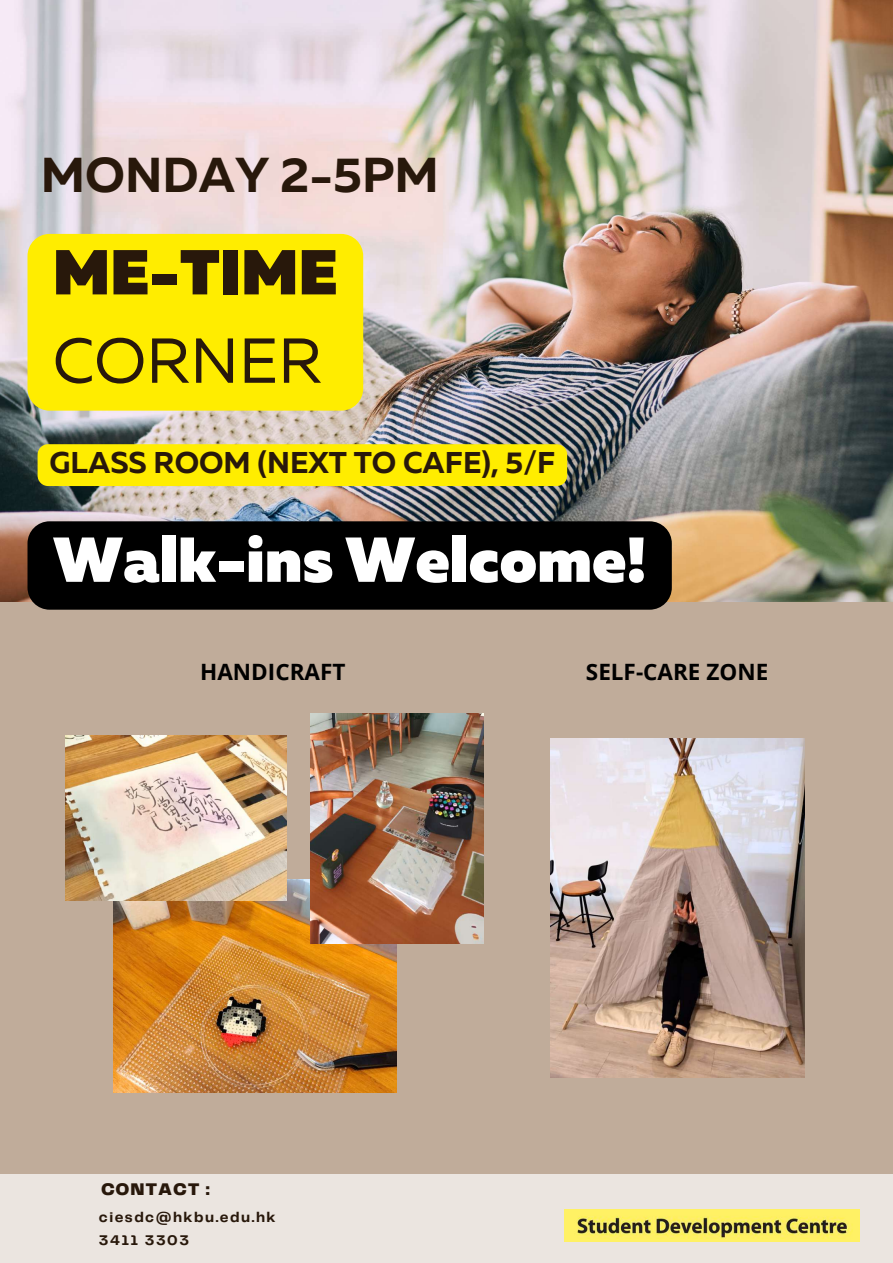
<style>
.page{position:relative;width:893px;height:1263px;background:#c0ac9a}
.page>*{position:absolute;margin:0;border:0;box-sizing:border-box;transform-origin:0 0}
.t1{font:900 63.3px "Muller";color:#fff}
.t2{font:900 63.3px "Muller";color:#28180b}
.t3{font:63.3px "Muller";color:#28180b}
.t4{font:700 48.9px "Muller";color:#28180b}
.t5{font:700 30px "Muller";color:#28180b}
.t6{font:700 22.5px "Open Sans";color:#000}
.t7{font:900 17.55px "Telegraf";letter-spacing:.05em;color:#28180b}
.t8{font:700 14.62px/23.1px "Telegraf";letter-spacing:.105em;color:#28180b}
</style>
<div class="page">
<div style="left:0;top:1174px;width:893px;height:89px;background:#ebe5e0"></div>
<img style="left:0;top:0;width:893px;height:602px">
<img style="left:550px;top:738px;width:254px;height:339px">
<img style="left:113px;top:879px;width:284px;height:213px">
<img style="left:66px;top:735px;width:220px;height:165px">
<img style="left:564px;top:1209px;width:295px;height:33px">
<img style="left:310px;top:713px;width:173px;height:231px">
<div style="left:28px;top:234px;width:335px;height:177px;background:#ffed00;border-radius:22px"></div>
<div style="left:38px;top:444px;width:529px;height:42px;background:#ffed00"></div>
<div style="left:27px;top:521px;width:645px;height:89px;background:#000;border-radius:22px"></div>
<h2 class="t4" style="left:41px;top:154px;width:399px">MONDAY 2-5PM</h2>
<h1 class="t2" style="left:53px;top:246px;width:286px">ME-TIME</h1>
<h1 class="t3" style="left:53px;top:334px;width:271px">CORNER</h1>
<h3 class="t5" style="left:50px;top:450px;width:507px">GLASS ROOM (NEXT TO CAFE), 5/F</h3>
<h1 class="t1" style="left:53px;top:533px;width:595px">Walk-ins Welcome!</h1>
<h3 class="t6" style="left:200px;top:656px;width:147px">HANDICRAFT</h3>
<h3 class="t6" style="left:586px;top:656px;width:184px">SELF-CARE ZONE</h3>
<p class="t7" style="left:101px;top:1181px;width:110px">CONTACT :</p>
<p class="t8" style="left:99px;top:1206px;width:178px">ciesdc@hkbu.edu.hk<br>3411 3303</p>
</div>
